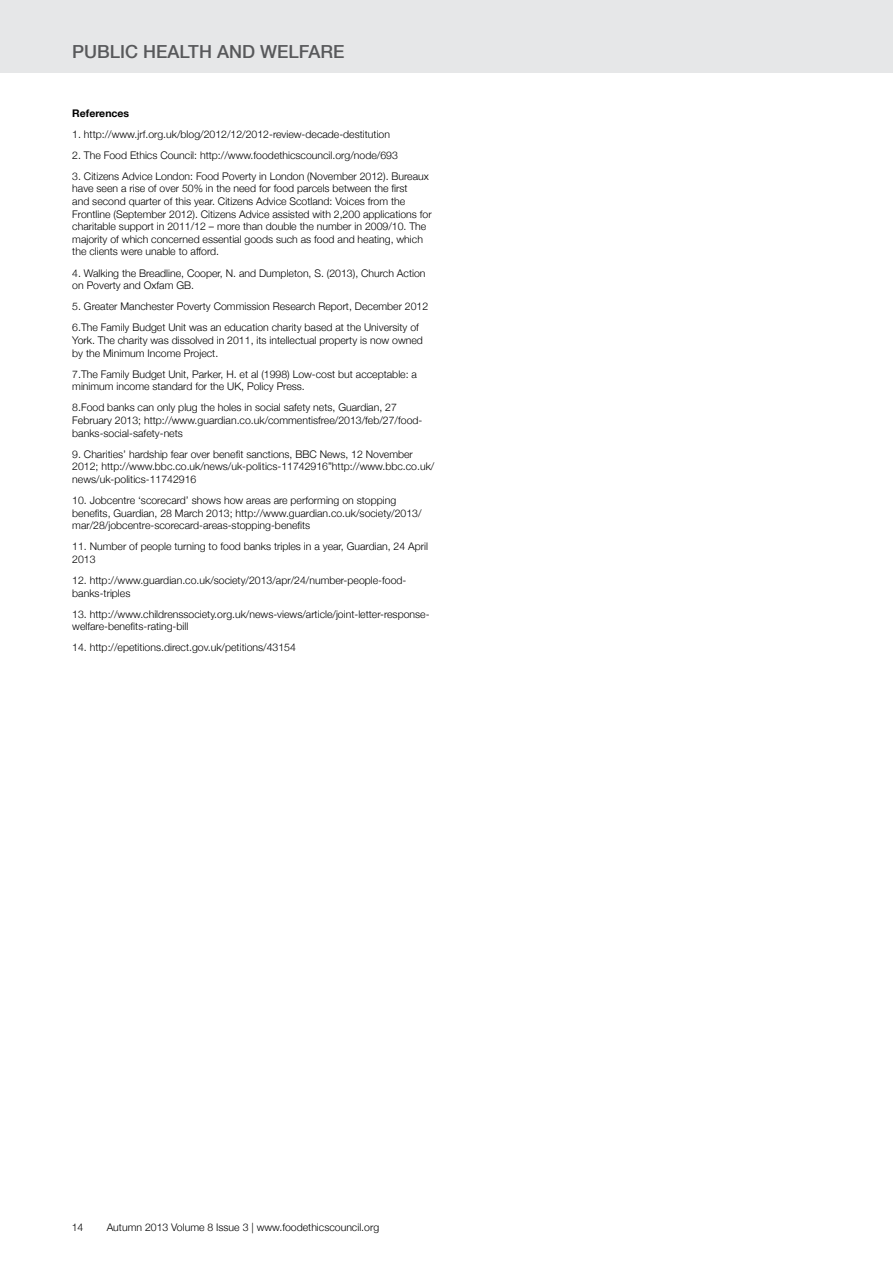
<style>
.page{position:relative;width:893px;height:1263px;background:#fff}
.page>*{position:absolute;margin:0;border:0;box-sizing:border-box;transform-origin:0 0}
.t1{font:500 18px "Helvetica Neue";color:#58595b}
.t2{font:300 10.5px/12.6px "Helvetica Neue";color:#000}
.t3{font:700 10.5px "Helvetica Neue";color:#000}
</style>
<div class="page">
<div style="left:0;top:0;width:893px;height:72px;background:#e6e7e8"></div>
<h1 class="t1" style="left:72px;top:38px;width:274px">PUBLIC HEALTH AND WELFARE</h1>
<p class="t3" style="left:72px;top:105px;width:58px">References</p>
<p class="t2" style="left:72px;top:127px;width:319px">1. http://www.jrf.org.uk/blog/2012/12/2012-review-decade-destitution</p>
<p class="t2" style="left:72px;top:148px;width:327px">2. The Food Ethics Council: http://www.foodethicscouncil.org/node/693</p>
<p class="t2" style="left:72px;top:169px;width:361px">3. Citizens Advice London: Food Poverty in London (November 2012). Bureaux have seen a rise of over 50% in the need for food parcels between the first<br>and second quarter of this year. Citizens Advice Scotland: Voices from the Frontline (September 2012). Citizens Advice assisted with 2,200 applications for charitable support in 2011/12 – more than double the number in 2009/10. The majority of which concerned essential goods such as food and heating, which the clients were unable to afford.</p>
<p class="t2" style="left:72px;top:266px;width:355px">4. Walking the Breadline, Cooper, N. and Dumpleton, S. (2013), Church Action on Poverty and Oxfam GB.</p>
<p class="t2" style="left:72px;top:295px;width:357px;line-height:21.1px">5. Greater Manchester Poverty Commission Research Report, December 2012<br>6.The Family Budget Unit was an education charity based at the University of</p>
<p class="t2" style="left:72px;top:333px;width:352px">York. The charity was dissolved in 2011, its intellectual property is now owned by the Minimum Income Project.</p>
<p class="t2" style="left:72px;top:367px;width:346px">7.The Family Budget Unit, Parker, H. et al (1998) Low-cost but acceptable: a minimum income standard for the UK, Policy Press.</p>
<p class="t2" style="left:72px;top:401px;width:352px">8.Food banks can only plug the holes in social safety nets, Guardian, 27<br>February 2013; http://www.guardian.co.uk/commentisfree/2013/feb/27/food&shy;banks-social-safety-nets</p>
<p class="t2" style="left:72px;top:447px;width:364px">9. Charities’ hardship fear over benefit sanctions, BBC News, 12 November<br>2012; http://www.bbc.co.uk/news/uk-politics-11742916”http://www.bbc.co.uk/ news/uk-politics-11742916</p>
<p class="t2" style="left:72px;top:493px;width:351px">10. Jobcentre ‘scorecard’ shows how areas are performing on stopping benefits, Guardian, 28 March 2013; http://www.guardian.co.uk/society/2013/ mar/28/jobcentre-scorecard-areas-stopping-benefits</p>
<p class="t2" style="left:72px;top:540px;width:357px">11. Number of people turning to food banks triples in a year, Guardian, 24 April<br>2013</p>
<p class="t2" style="left:72px;top:573px;width:336px">12. http://www.guardian.co.uk/society/2013/apr/24/number-people-food&shy;banks-triples</p>
<p class="t2" style="left:72px;top:607px;width:359px">13. http://www.childrenssociety.org.uk/news-views/article/joint-letter-response&shy;welfare-benefits-rating-bill</p>
<p class="t2" style="left:72px;top:641px;width:225px">14. http://epetitions.direct.gov.uk/petitions/43154</p>
<p class="t2" style="left:72px;top:1220px;width:13px">14</p>
<p class="t2" style="left:107px;top:1220px;width:274px">Autumn 2013 Volume 8 Issue 3 | www.foodethicscouncil.org</p>
</div>
